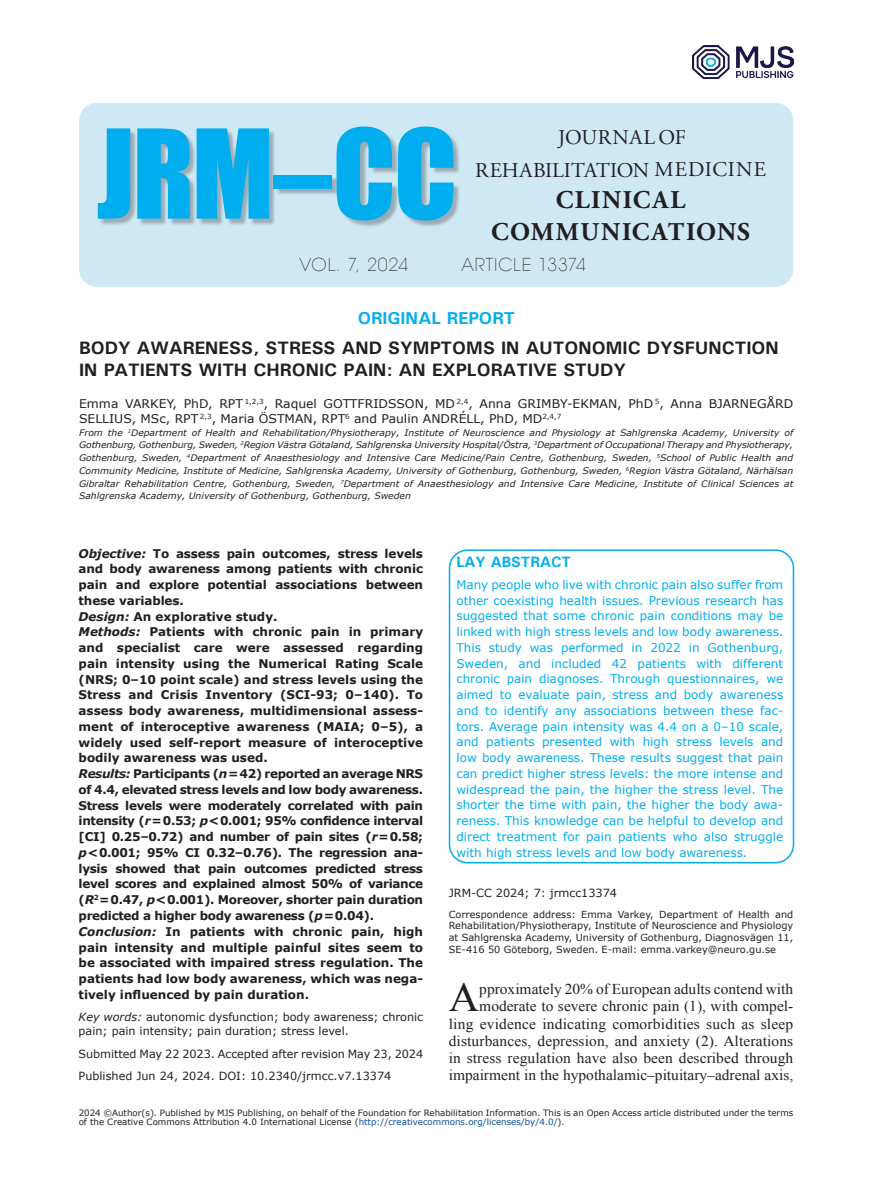
<style>
.page{position:relative;width:872px;height:1191px;background:#fff}
.page>*{position:absolute;margin:0;border:0;box-sizing:border-box;transform-origin:0 0}
.t1{font:114.15px "Impact";color:#00aeef}
.t2{font:41.1px "Times New Roman";color:#231f20}
.t3{font:700 25.5px/32px "Adobe Garamond Pro";letter-spacing:.06em;color:#231f20;text-align:center}
.t4{font:21px/33px "Adobe Garamond Pro";letter-spacing:.015em;color:#231f20;text-align:center}
.t5{font:700 18px/21.6px "Univers";color:#231f20}
.t6{font:200 17.85px "Avant Garde LT";letter-spacing:.04em;color:#231f20}
.t7{font:700 17.25px "Univers";color:#00aeef}
.t8{font:15px/17.2px "Times New Roman";letter-spacing:.005em;color:#231f20;text-align:right}
.t9{font:700 15px "Univers";color:#00aeef}
.t10{font:700 12px/15.8px "Verdana";color:#231f20}
.t11{font:12px/15.8px "Verdana";color:#00aeef;text-align:justify}
.t12{font:12px/14.4px "Verdana";color:#231f20}
.t13{font:11.25px/13.5px "Verdana";color:#231f20}
.t14{font:9.75px/11.7px "Verdana";color:#231f20;text-align:justify}
.t15{font:italic 9px/12.8px "Verdana";color:#231f20;text-align:justify}
.t16{font:8.7px/9px "Verdana";color:#231f20}
.s1{font-style:italic}
.s2{color:#0f4d96}
</style>
<div class="page">
<div style="left:79px;top:103px;width:714px;height:184px;background:#cee8f4;border-radius:18px"></div>
<div style="left:99px;top:129px;width:361px;height:98px;background:#231f20;opacity:.3"></div>
<img style="left:692px;top:45px;width:101px;height:34px">
<div style="left:449px;top:549px;width:345px;height:314px;border:2px solid #00aeef;border-radius:18px"></div>
<h1 class="t1" style="left:97px;top:85px;width:362px">JRM–CC</h1>
<h3 class="t6" style="left:299px;top:254px;width:110px">VOL. 7, 2024</h3>
<h3 class="t6" style="left:461px;top:254px;width:126px">ARTICLE 13374</h3>
<h3 class="t4" style="left:475px;top:121px;width:292px">JOURNAL OF<br>REHABILITATION MEDICINE</h3>
<h3 class="t3" style="left:491px;top:184px;width:260px">CLINICAL<br>COMMUNICATIONS</h3>
<h3 class="t7" style="left:358px;top:307px;width:159px">ORIGINAL REPORT</h3>
<h3 class="t5" style="left:79px;top:337px;width:701px">BODY AWARENESS, STRESS AND SYMPTOMS IN AUTONOMIC DYSFUNCTION<br>IN PATIENTS WITH CHRONIC PAIN: AN EXPLORATIVE STUDY</h3>
<p class="t12" style="left:79px;top:397px;width:715px">Emma VARKEY, PhD, RPT <sup>1,2,3</sup>, Raquel GOTTFRIDSSON, MD <sup>2,4</sup>, Anna GRIMBY-EKMAN, PhD <sup>5</sup>, Anna BJARNEGÅRD<br>SELLIUS, MSc, RPT <sup>2,3</sup>, Maria ÖSTMAN, RPT<sup>6</sup> and Paulin ANDRÉLL, PhD, MD<sup>2,4,7</sup></p>
<p class="t15" style="left:79px;top:426px;width:716px">From the <sup>1</sup>Department of Health and Rehabilitation/Physiotherapy, Institute of Neuroscience and Physiology at Sahlgrenska Academy, University of Gothenburg, Gothenburg, Sweden, <sup>2</sup>Region Västra Götaland, Sahlgrenska University Hospital/Östra, <sup>3</sup>Department of Occupational Therapy and Physiotherapy, Gothenburg, Sweden, <sup>4</sup>Department of Anaesthesiology and Intensive Care Medicine/Pain Centre, Gothenburg, Sweden, <sup>5</sup>School of Public Health and Community Medicine, Institute of Medicine, Sahlgrenska Academy, University of Gothenburg, Gothenburg, Sweden, <sup>6</sup>Region Västra Götaland, Närhälsan Gibraltar Rehabilitation Centre, Gothenburg, Sweden, <sup>7</sup>Department of Anaesthesiology and Intensive Care Medicine, Institute of Clinical Sciences at Sahlgrenska Academy, University of Gothenburg, Gothenburg, Sweden</p>
<p class="t10" style="left:79px;top:545px;width:346px"><span class="s1">Objective:</span> To assess pain outcomes, stress levels and body awareness among patients with chronic pain and explore potential associations between these variables.<br><span class="s1">Design:</span> An explorative study.<br><span class="s1">Methods:</span> Patients with chronic pain in primary and specialist care were assessed regarding pain intensity using the Numerical Rating Scale (NRS; 0–10 point scale) and stress levels using the Stress and Crisis Inventory (SCI-93; 0–140). To assess body awareness, multidimensional assess&shy;ment of interoceptive awareness (MAIA; 0–5), a widely used self-report measure of interoceptive bodily awareness was used.<br><span class="s1">Results:</span> Participants (<span class="s1">n</span>=42) reported an average NRS of 4.4, elevated stress levels and low body awareness.<br>Stress levels were moderately correlated with pain intensity (<span class="s1">r</span>=0.53; <span class="s1">p</span>&lt; 0.001; 95% confidence interval [CI] 0.25–0.72) and number of pain sites (<span class="s1">r</span>=0.58; <span class="s1">p</span>&lt;0.001; 95% CI 0.32–0.76). The regression ana&shy;lysis showed that pain outcomes predicted stress level scores and explained almost 50% of variance (<span class="s1">R</span><sup>2</sup>=0.47, <span class="s1">p</span>&lt;0.001). Moreover, shorter pain duration predicted a higher body awareness (<span class="s1">p</span>=0.04).<br><span class="s1">Conclusion:</span> In patients with chronic pain, high pain intensity and multiple painful sites seem to be associated with impaired stress regulation. The patients had low body awareness, which was nega&shy;tively influenced by pain duration.</p>
<p class="t13" style="left:79px;top:1010px;width:346px"><span class="s1">Key words:</span> autonomic dysfunction; body awareness; chronic pain; pain intensity; pain duration; stress level.</p>
<p class="t13" style="left:79px;top:1042px;width:346px;line-height:22.5px">Submitted May 22 2023. Accepted after revision May 23, 2024<br>Published Jun 24, 2024. DOI: 10.2340/jrmcc.v7.13374</p>
<p class="t9" style="left:456px;top:552px;width:116px">LAY ABSTRACT</p>
<p class="t11" style="left:456px;top:577px;width:328px">Many people who live with chronic pain also suffer from other coexisting health issues. Previous research has suggested that some chronic pain conditions may be linked with high stress levels and low body awareness.<br>This study was performed in 2022 in Gothenburg, Sweden, and included 42 patients with different chronic pain diagnoses. Through questionnaires, we aimed to evaluate pain, stress and body awareness and to identify any associations between these fac&shy;tors. Average pain intensity was 4.4 on a 0–10 scale, and patients presented with high stress levels and low body awareness. These results suggest that pain can predict higher stress levels: the more intense and widespread the pain, the higher the stress level. The shorter the time with pain, the higher the body awa&shy;reness. This knowledge can be helpful to develop and direct treatment for pain patients who also struggle with high stress levels and low body awareness.</p>
<p class="t13" style="left:449px;top:886px;width:170px">JRM-CC 2024; 7: jrmcc13374</p>
<p class="t14" style="left:449px;top:908px;width:346px">Correspondence address: Emma Varkey, Department of Health and Rehabilitation/Physiotherapy, Institute of Neuroscience and Physiology at Sahlgrenska Academy, University of Gothenburg, Diagnosvägen 11, SE-416 50 Göteborg, Sweden. E-mail: emma.varkey@neuro.gu.se</p>
<h2 class="t2" style="left:449px;top:970px;width:32px">A</h2>
<p class="t8" style="left:449px;top:980px;width:346px">pproximately 20% of European adults contend with moderate to severe chronic pain (1), with compel-<br>ling evidence indicating comorbidities such as sleep disturbances, depression, and anxiety (2). Alterations in stress regulation have also been described through impairment in the hypothalamic–pituitary–adrenal axis,</p>
<p class="t16" style="left:79px;top:1108px;width:716px">2024 ©Author(s). Published by MJS Publishing, on behalf of the Foundation for Rehabilitation Information. This is an Open Access article distributed under the terms of the Creative Commons Attribution 4.0 International License (<span class="s2">http://creativecommons.org/licenses/by/4.0/</span>).</p>
</div>
